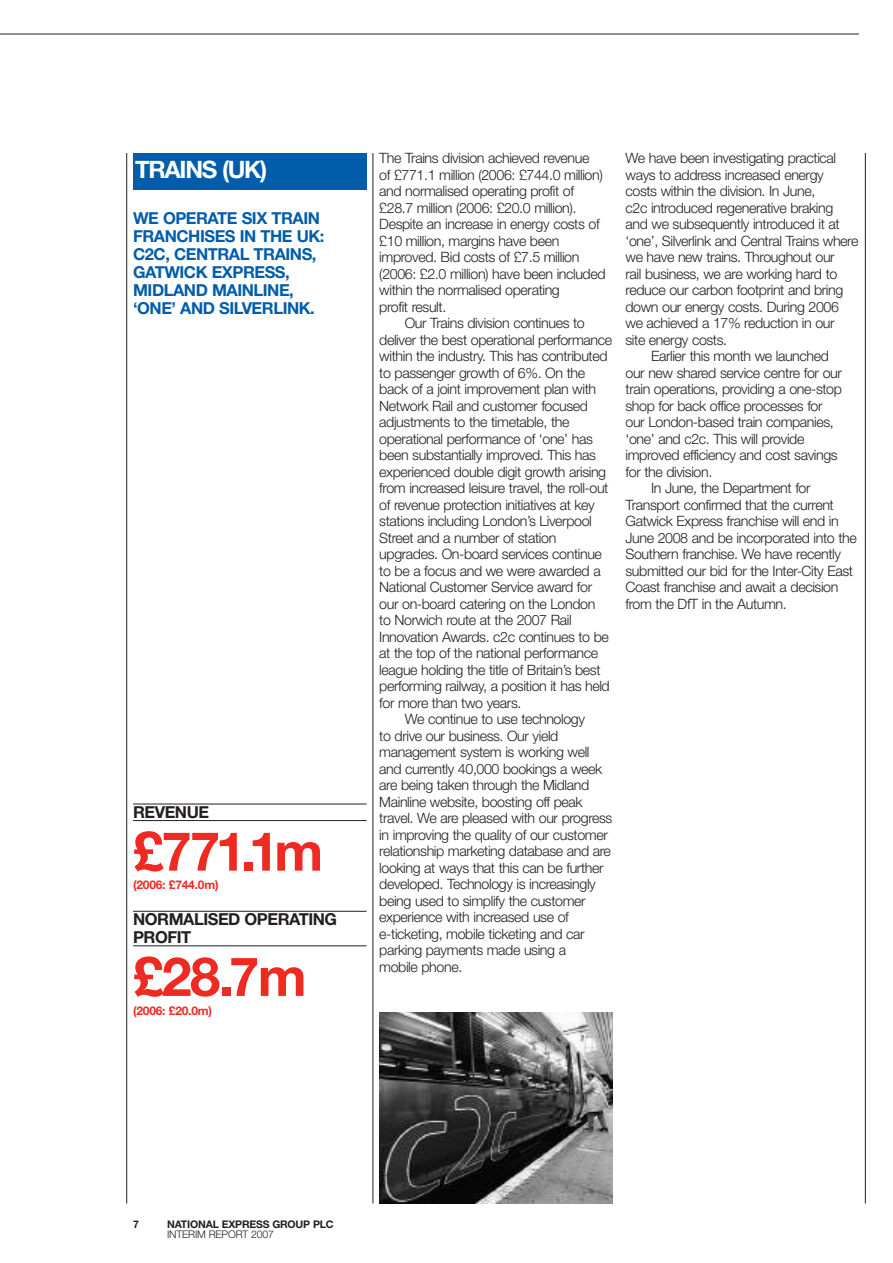
<style>
.page{position:relative;width:893px;height:1263px;background:#fff}
.page>*{position:absolute;margin:0;border:0;box-sizing:border-box;transform-origin:0 0}
.t1{font:700 54px "Helvetica Neue";letter-spacing:-.03em;color:#ee2a23}
.t2{font:700 24px "Helvetica Neue";letter-spacing:-.055em;color:#fff}
.t3{font:700 16.5px/18px "Helvetica Neue";letter-spacing:-.03em;color:#015dab}
.t4{font:700 16.5px/18px "Helvetica Neue";letter-spacing:-.03em;color:#231f20}
.t5{font:300 14.25px/16.5px "Helvetica Neue";letter-spacing:-.03em;color:#231f20}
.t6{font:700 12px "Helvetica Neue";letter-spacing:-.015em;color:#ee2a23}
.t7{font:700 10.5px "Helvetica Neue";letter-spacing:-.015em;color:#231f20}
.t8{font:300 10.5px "Helvetica Neue";letter-spacing:-.015em;color:#231f20}
</style>
<div class="page">
<hr style="left:0;top:34px;width:859px;height:1px;background:#231f20">
<hr style="left:865px;top:153px;width:1px;height:1050px;background:#231f20">
<hr style="left:373px;top:153px;width:1px;height:1050px;background:#231f20">
<hr style="left:126px;top:153px;width:1px;height:1050px;background:#231f20">
<div style="left:133px;top:153px;width:234px;height:36px;background:#015dab"></div>
<hr style="left:133px;top:804px;width:234px;height:1px;background:#231f20">
<hr style="left:133px;top:820px;width:234px;height:1px;background:#231f20">
<hr style="left:133px;top:911px;width:234px;height:1px;background:#231f20">
<hr style="left:133px;top:945px;width:234px;height:1px;background:#231f20">
<img style="left:379px;top:1012px;width:234px;height:191px">
<h2 class="t2" style="left:135px;top:160px;width:134px">TRAINS (UK)</h2>
<p class="t3" style="left:133px;top:211px;width:193px">WE OPERATE SIX TRAIN<br>FRANCHISES IN THE UK:<br>C2C, CENTRAL TRAINS,<br>GATWICK EXPRESS,<br>MIDLAND MAINLINE, ‘ONE’ AND SILVERLINK.</p>
<p class="t4" style="left:133px;top:805px;width:78px">REVENUE</p>
<h1 class="t1" style="left:133px;top:832px;width:192px">£771.1m</h1>
<p class="t6" style="left:133px;top:881px;width:87px">(2006: £744.0m)</p>
<p class="t4" style="left:133px;top:912px;width:206px">NORMALISED OPERATING<br>PROFIT</p>
<h1 class="t1" style="left:133px;top:957px;width:175px">£28.7m</h1>
<p class="t6" style="left:133px;top:1006px;width:81px">(2006: £20.0m)</p>
<p class="t5" style="left:379px;top:151px;width:228px">The Trains division achieved revenue<br>of £771.1 million (2006: £744.0 million) and normalised operating profit of £28.7 million (2006: £20.0 million).<br>Despite an increase in energy costs of £10 million, margins have been improved. Bid costs of £7.5 million (2006: £2.0 million) have been included within the normalised operating<br>profit result.</p>
<p class="t5" style="left:405px;top:316px;width:182px">Our Trains division continues to</p>
<p class="t5" style="left:379px;top:333px;width:234px">deliver the best operational performance</p>
<p class="t5" style="left:379px;top:349px;width:230px">within the industry. This has contributed</p>
<p class="t5" style="left:379px;top:366px;width:207px">to passenger growth of 6%. On the</p>
<p class="t5" style="left:379px;top:382px;width:218px">back of a joint improvement plan with</p>
<p class="t5" style="left:379px;top:399px;width:210px">Network Rail and customer focused</p>
<p class="t5" style="left:379px;top:415px;width:192px">adjustments to the timetable, the</p>
<p class="t5" style="left:379px;top:432px;width:215px">operational performance of ‘one’ has</p>
<p class="t5" style="left:379px;top:448px;width:218px">been substantially improved. This has</p>
<p class="t5" style="left:379px;top:465px;width:228px">experienced double digit growth arising</p>
<p class="t5" style="left:379px;top:481px;width:231px">from increased leisure travel, the roll-out</p>
<p class="t5" style="left:379px;top:498px;width:217px">of revenue protection initiatives at key</p>
<p class="t5" style="left:379px;top:514px;width:214px">stations including London’s Liverpool</p>
<p class="t5" style="left:379px;top:531px;width:179px">Street and a number of station</p>
<p class="t5" style="left:379px;top:547px;width:224px">upgrades. On-board services continue</p>
<p class="t5" style="left:379px;top:564px;width:223px">to be a focus and we were awarded a</p>
<p class="t5" style="left:379px;top:580px;width:214px">National Customer Service award for</p>
<p class="t5" style="left:379px;top:597px;width:218px">our on-board catering on the London</p>
<p class="t5" style="left:379px;top:613px;width:194px">to Norwich route at the 2007 Rail</p>
<p class="t5" style="left:379px;top:630px;width:231px">Innovation Awards. c2c continues to be</p>
<p class="t5" style="left:379px;top:646px;width:220px">at the top of the national performance</p>
<p class="t5" style="left:379px;top:663px;width:223px">league holding the title of Britain’s best</p>
<p class="t5" style="left:379px;top:679px;width:232px">performing railway, a position it has held</p>
<p class="t5" style="left:379px;top:696px;width:144px">for more than two years.</p>
<p class="t5" style="left:405px;top:712px;width:182px">We continue to use technology</p>
<p class="t5" style="left:379px;top:729px;width:181px">to drive our business. Our yield</p>
<p class="t5" style="left:379px;top:745px;width:212px">management system is working well</p>
<p class="t5" style="left:379px;top:762px;width:224px">and currently 40,000 bookings a week</p>
<p class="t5" style="left:379px;top:778px;width:211px">are being taken through the Midland</p>
<p class="t5" style="left:379px;top:795px;width:205px">Mainline website, boosting off peak</p>
<p class="t5" style="left:379px;top:811px;width:235px">travel. We are pleased with our progress</p>
<p class="t5" style="left:379px;top:828px;width:230px">in improving the quality of our customer</p>
<p class="t5" style="left:379px;top:844px;width:233px">relationship marketing database and are</p>
<p class="t5" style="left:379px;top:861px;width:226px">looking at ways that this can be further</p>
<p class="t5" style="left:379px;top:877px;width:218px">developed. Technology is increasingly</p>
<p class="t5" style="left:379px;top:894px;width:208px">being used to simplify the customer</p>
<p class="t5" style="left:379px;top:910px;width:191px">experience with increased use of</p>
<p class="t5" style="left:379px;top:927px;width:207px">e-ticketing, mobile ticketing and car</p>
<p class="t5" style="left:379px;top:943px;width:188px">parking payments made using a</p>
<p class="t5" style="left:379px;top:960px;width:84px">mobile phone.</p>
<p class="t5" style="left:625px;top:151px;width:212px">We have been investigating practical</p>
<p class="t5" style="left:625px;top:168px;width:200px">ways to address increased energy</p>
<p class="t5" style="left:625px;top:184px;width:191px">costs within the division. In June,</p>
<p class="t5" style="left:625px;top:201px;width:209px">c2c introduced regenerative braking</p>
<p class="t5" style="left:625px;top:217px;width:216px">and we subsequently introduced it at</p>
<p class="t5" style="left:625px;top:234px;width:235px">‘one’, Silverlink and Central Trains where</p>
<p class="t5" style="left:625px;top:250px;width:211px">we have new trains. Throughout our</p>
<p class="t5" style="left:625px;top:267px;width:213px">rail business, we are working hard to</p>
<p class="t5" style="left:625px;top:283px;width:219px">reduce our carbon footprint and bring</p>
<p class="t5" style="left:625px;top:300px;width:215px">down our energy costs. During 2006</p>
<p class="t5" style="left:625px;top:316px;width:211px">we achieved a 17% reduction in our</p>
<p class="t5" style="left:625px;top:333px;width:103px">site energy costs.</p>
<p class="t5" style="left:651px;top:349px;width:179px">Earlier this month we launched</p>
<p class="t5" style="left:625px;top:366px;width:218px">our new shared service centre for our</p>
<p class="t5" style="left:625px;top:382px;width:218px">train operations, providing a one-stop</p>
<p class="t5" style="left:625px;top:399px;width:199px">shop for back office processes for</p>
<p class="t5" style="left:625px;top:415px;width:210px">our London-based train companies,</p>
<p class="t5" style="left:625px;top:432px;width:180px">‘one’ and c2c. This will provide</p>
<p class="t5" style="left:625px;top:448px;width:214px">improved efficiency and cost savings</p>
<p class="t5" style="left:625px;top:465px;width:88px">for the division.</p>
<p class="t5" style="left:651px;top:481px;width:161px">In June, the Department for</p>
<p class="t5" style="left:625px;top:498px;width:210px">Transport confirmed that the current</p>
<p class="t5" style="left:625px;top:514px;width:215px">Gatwick Express franchise will end in</p>
<p class="t5" style="left:625px;top:531px;width:233px">June 2008 and be incorporated into the</p>
<p class="t5" style="left:625px;top:547px;width:217px">Southern franchise. We have recently</p>
<p class="t5" style="left:625px;top:564px;width:229px">submitted our bid for the Inter-City East</p>
<p class="t5" style="left:625px;top:580px;width:214px">Coast franchise and await a decision</p>
<p class="t5" style="left:625px;top:597px;width:163px">from the DfT in the Autumn.</p>
<p class="t7" style="left:133px;top:1220px;width:7px">7</p>
<p class="t7" style="left:167px;top:1220px;width:168px">NATIONAL EXPRESS GROUP PLC</p>
<p class="t8" style="left:167px;top:1230px;width:108px">INTERIM REPORT 2007</p>
</div>
